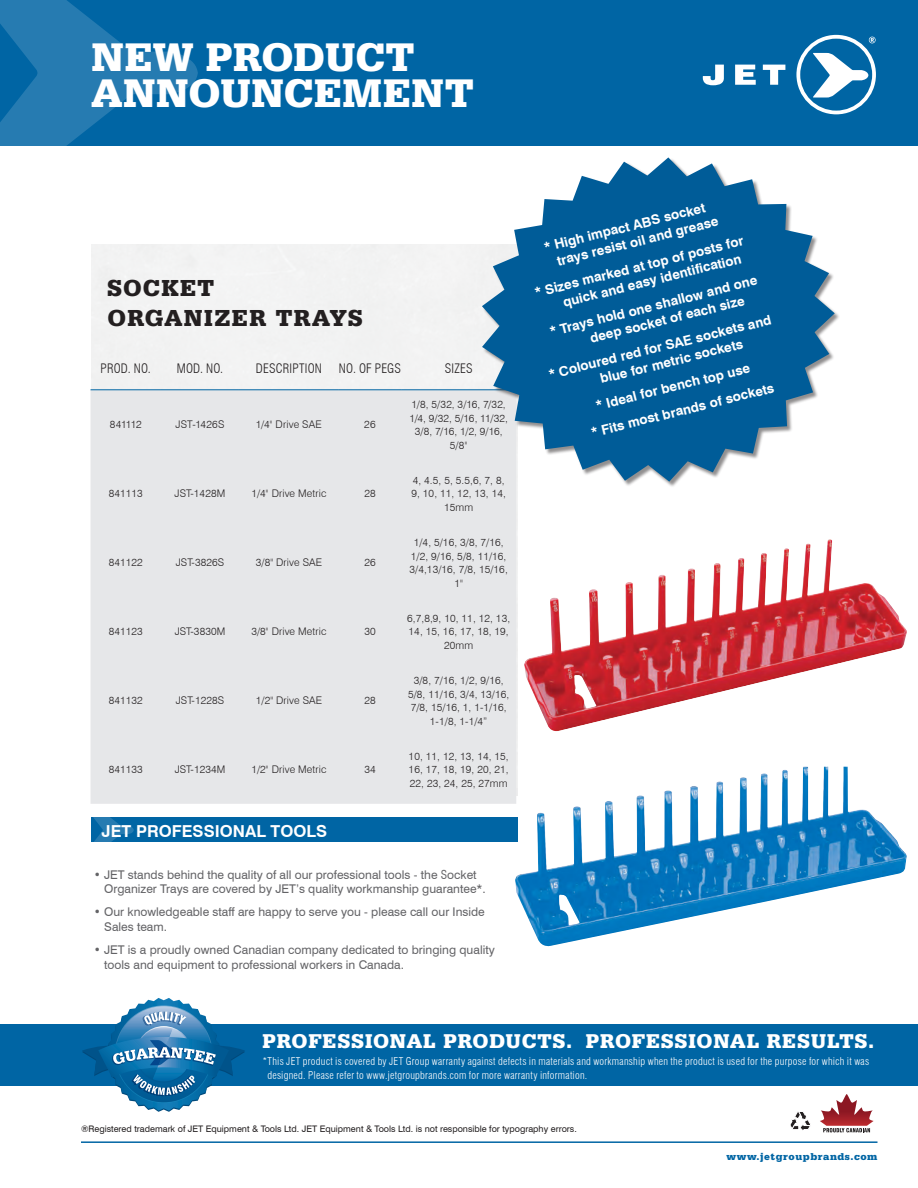
<style>
.page{position:relative;width:918px;height:1188px;background:#fff}
.page>*{position:absolute;margin:0;border:0;box-sizing:border-box;transform-origin:0 0}
.t1{font:900 42px "Serifa BT";color:#fff}
.Product_Name{font:900 24.3px/30px "Serifa BT";letter-spacing:.055em;color:#231f20}
.t2{font:900 21px "Serifa BT";letter-spacing:.035em;color:#fff}
.t3{font:700 16.5px "Swiss 721 BT";color:#fff}
.Product_Description{font:700 13.5px/16.5px "Swiss 721 BT";color:#fff}
.Prod___Mod_No__Heade{font:300 condensed 12.75px "Swiss 721 BT";letter-spacing:.015em;color:#231f20}
.Product_Description-2{font:12px/14.4px "Swiss 721 BT";color:#636366}
.Table_Body_Centered{font:300 10.5px/13.5px "Swiss 721 BT";letter-spacing:.01em;color:#231f20;text-align:center}
.Table_Body_Centered-2{font:300 condensed 10.5px/13.5px "Swiss 721 BT";letter-spacing:.025em;color:#fff}
.Table_Body_Centered-3{font:300 10.5px/13.5px "Swiss 721 BT";letter-spacing:-.025em;color:#231f20;text-align:center}
.Prod_No{font:300 10.5px "Swiss 721 BT";letter-spacing:.01em;color:#231f20}
.t4{font:900 10.5px "Serifa BT";letter-spacing:.05em;color:#0065a4}
.t5{font:9px "Swiss 721 BT";color:#231f20}
.s1{font-stretch:condensed}
</style>
<div class="page">
<div style="left:91px;top:817px;width:427px;height:25px;background:#0065a4"></div>
<svg style="left:93px;top:817px;width:41px;height:25px"></svg>
<div style="left:0;top:0;width:918px;height:145px;background:#0065a4"></div>
<svg style="left:790px;top:1111px;width:21px;height:19px"></svg>
<svg style="left:0;top:0;width:198px;height:146px"></svg>
<div style="left:0;top:1024px;width:918px;height:62px;background:#0065a4"></div>
<img style="left:524px;top:539px;width:383px;height:192px">
<img style="left:515px;top:767px;width:392px;height:180px">
<svg style="left:820px;top:1094px;width:54px;height:38px"></svg>
<svg style="left:82px;top:998px;width:163px;height:114px"></svg>
<div style="left:91px;top:390px;width:425px;height:414px;background:#e6e7e9"></div>
<hr style="left:91px;top:389px;width:70px;height:1px;background:#0065a4">
<hr style="left:161px;top:389px;width:78px;height:1px;background:#0065a4">
<hr style="left:239px;top:389px;width:100px;height:1px;background:#0065a4">
<hr style="left:339px;top:389px;width:62px;height:1px;background:#0065a4">
<hr style="left:401px;top:389px;width:115px;height:1px;background:#0065a4">
<div style="left:482px;top:158px;width:358px;height:330px;background:#231f20;opacity:.5"></div>
<svg style="left:482px;top:157px;width:353px;height:325px;fill:#005c98"></svg>
<hr style="left:81px;top:1141px;width:797px;height:2px;background:#0065a4">
<svg style="left:703px;top:65px;width:21px;height:20px"></svg>
<svg style="left:735px;top:65px;width:21px;height:20px"></svg>
<svg style="left:763px;top:65px;width:22px;height:20px"></svg>
<svg style="left:796px;top:35px;width:80px;height:79px"></svg>
<p class="t1" style="left:92px;top:31px;width:325px">NEW PRODUCT</p>
<p class="t1" style="left:92px;top:67px;width:384px">ANNOUNCEMENT</p>
<p class="Product_Name" style="left:108px;top:272px;width:257px">SOCKET<br>ORGANIZER TRAYS</p>
<p class="Prod___Mod_No__Heade" style="left:101px;top:360px;width:52px">PROD. NO.</p>
<p class="Prod___Mod_No__Heade" style="left:177px;top:360px;width:48px">MOD. NO.</p>
<p class="Prod___Mod_No__Heade" style="left:256px;top:360px;width:68px">DESCRIPTION</p>
<p class="Prod___Mod_No__Heade" style="left:339px;top:360px;width:64px">NO. OF PEGS</p>
<p class="Prod___Mod_No__Heade" style="left:445px;top:360px;width:29px">SIZES</p>
<p class="Table_Body_Centered" style="left:110px;top:418px;width:33px">841112</p>
<p class="Prod_No" style="left:175px;top:418px;width:50px">JST-1426S</p>
<p class="Table_Body_Centered" style="left:256px;top:418px;width:68px">1/4" Drive SAE</p>
<p class="Table_Body_Centered" style="left:364px;top:418px;width:13px">26</p>
<p class="Table_Body_Centered" style="left:109px;top:487px;width:36px">841113</p>
<p class="Prod_No" style="left:175px;top:487px;width:52px">JST-1428M</p>
<p class="Table_Body_Centered" style="left:251px;top:487px;width:77px">1/4" Drive Metric</p>
<p class="Table_Body_Centered" style="left:364px;top:487px;width:13px">28</p>
<p class="Table_Body_Centered" style="left:109px;top:556px;width:36px">841122</p>
<p class="Prod_No" style="left:176px;top:556px;width:50px">JST-3826S</p>
<p class="Table_Body_Centered" style="left:256px;top:556px;width:68px">3/8" Drive SAE</p>
<p class="Table_Body_Centered" style="left:364px;top:556px;width:13px">26</p>
<p class="Table_Body_Centered" style="left:109px;top:625px;width:36px">841123</p>
<p class="Prod_No" style="left:175px;top:625px;width:52px">JST-3830M</p>
<p class="Table_Body_Centered" style="left:251px;top:625px;width:77px">3/8" Drive Metric</p>
<p class="Table_Body_Centered" style="left:364px;top:625px;width:13px">30</p>
<p class="Table_Body_Centered" style="left:109px;top:694px;width:36px">841132</p>
<p class="Prod_No" style="left:176px;top:694px;width:50px">JST-1228S</p>
<p class="Table_Body_Centered" style="left:256px;top:694px;width:68px">1/2" Drive SAE</p>
<p class="Table_Body_Centered" style="left:364px;top:694px;width:13px">28</p>
<p class="Table_Body_Centered" style="left:109px;top:763px;width:36px">841133</p>
<p class="Prod_No" style="left:175px;top:763px;width:52px">JST-1234M</p>
<p class="Table_Body_Centered" style="left:251px;top:763px;width:77px">1/2" Drive Metric</p>
<p class="Table_Body_Centered" style="left:364px;top:763px;width:13px">34</p>
<p class="t3" style="left:102px;top:821px;width:227px">JET PROFESSIONAL TOOLS</p>
<p class="Table_Body_Centered-3" style="left:409px;top:397px;width:100px">1/8, 5/32, 3/16, 7/32,<br>1/4, 9/32, 5/16, 11/32,<br>3/8, 7/16, 1/2, 9/16,<br>5/8"</p>
<p class="Table_Body_Centered" style="left:411px;top:473px;width:96px">4, 4.5, 5, 5.5,6, 7, 8,<br>9, 10, 11, 12, 13, 14,<br>15mm</p>
<p class="Table_Body_Centered" style="left:410px;top:535px;width:100px">1/4, 5/16, 3/8, 7/16,<br>1/2, 9/16, 5/8, 11/16,<br>3/4,13/16, 7/8, 15/16,<br>1"</p>
<p class="Table_Body_Centered" style="left:407px;top:611px;width:104px">6,7,8,9, 10, 11, 12, 13,<br>14, 15, 16, 17, 18, 19,<br>20mm</p>
<p class="Table_Body_Centered" style="left:408px;top:673px;width:103px">3/8, 7/16, 1/2, 9/16,<br>5/8, 11/16, 3/4, 13/16,<br>7/8, 15/16, 1, 1-1/16,<br>1-1/8, 1-1/4”</p>
<p class="Table_Body_Centered" style="left:409px;top:749px;width:102px;text-align:justify">10, 11, 12, 13, 14, 15, 16, 17, 18, 19, 20, 21, 22, 23, 24, 25, 27mm</p>
<p class="Product_Description-2" style="left:104px;top:867px;width:383px;text-indent:-10px">• JET stands behind the quality of all our professional tools - the <span class="s1">S</span>ocket<br>Organizer Trays are covered by JET’s quality workmanship guarantee*.</p>
<p class="Product_Description-2" style="left:104px;top:905px;width:382px;text-indent:-10px">• Our knowledgeable staff are happy to serve you - please call our Inside<br>Sales team.</p>
<p class="Product_Description-2" style="left:104px;top:943px;width:392px;text-indent:-10px">• JET is a proudly owned Canadian company dedicated to bringing quality tools and equipment to professional workers in Canada.</p>
<p class="Product_Description" style="left:551px;top:237px;width:167px;text-indent:-9px;rotate:-14deg">* High impact ABS socket trays resist oil and grease</p>
<p class="Product_Description" style="left:557px;top:278px;width:191px;text-indent:-25px;rotate:-14deg">* Sizes marked at top of posts for quick and easy identification</p>
<p class="Product_Description" style="left:584px;top:314px;width:177px;text-indent:-37px;rotate:-14deg">* Trays hold one shallow and one deep socket of each size</p>
<p class="Product_Description" style="left:594px;top:355px;width:182px;text-indent:-49px;rotate:-14deg">* Coloured red for SAE sockets and blue for metric sockets</p>
<p class="Product_Description" style="left:594px;top:398px;width:160px;rotate:-14deg">* Ideal for bench top use</p>
<p class="Product_Description" style="left:589px;top:425px;width:190px;rotate:-14deg">* Fits most brands of sockets</p>
<p class="t2" style="left:262px;top:1028px;width:613px">PROFESSIONAL PRODUCTS. PROFESSIONAL RESULTS.</p>
<p class="Table_Body_Centered-2" style="left:267px;top:1055px;width:603px;text-indent:-5px">*This JET product is covered by JET Group warranty against defects in materials and workmanship when the product is used for the purpose for which it was designed. Please refer to www.jetgroupbrands.com for more warranty information.</p>
<p class="t5" style="left:81px;top:1123px;width:497px">®Registered trademark of JET Equipment &amp; Tools Ltd. JET Equipment &amp; Tools Ltd. is not responsible for typography errors.</p>
<p class="t4" style="left:727px;top:1150px;width:152px">www.jetgroupbrands.com</p>
</div>
